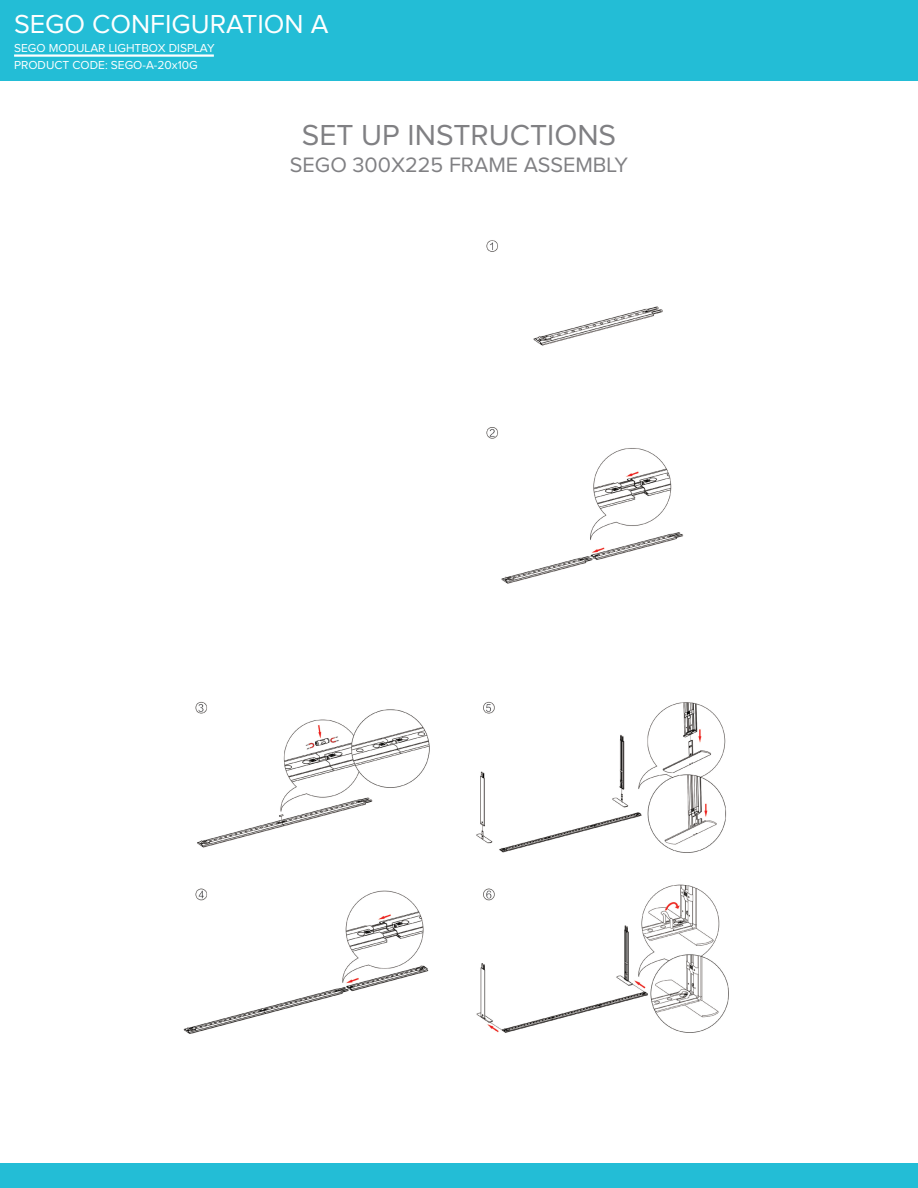
<style>
.page{position:relative;width:918px;height:1188px;background:#fff}
.page>*{position:absolute;margin:0;border:0;box-sizing:border-box;transform-origin:0 0}
.Category_Sub_Title_2{font:30px "Proxima Nova";color:#808083}
.Category_Sub_Title_2-2{font:27px "Proxima Nova";color:#fff}
.t1{font:21.6px "Proxima Nova";color:#808083}
.top_page_name_regula{font:12px "Proxima Nova";color:#fff}
</style>
<div class="page">
<div style="left:0;top:1164px;width:918px;height:24px;background:#23bdd6"></div>
<img style="left:486px;top:240px;width:198px;height:344px">
<img style="left:183px;top:701px;width:546px;height:333px">
<div style="left:0;top:0;width:918px;height:81px;background:#23bdd6"></div>
<hr style="left:14px;top:54px;width:200px;height:3px;background:#fff">
<p class="Category_Sub_Title_2-2" style="left:14px;top:12px;width:316px">SEGO CONFIGURATION A</p>
<p class="top_page_name_regula" style="left:14px;top:60px;width:185px">PRODUCT CODE: SEGO-A-20x10G</p>
<p class="top_page_name_regula" style="left:14px;top:42px;width:202px">SEGO MODULAR LIGHTBOX DISPLAY</p>
<p class="Category_Sub_Title_2" style="left:302px;top:121px;width:316px">SET UP INSTRUCTIONS</p>
<p class="t1" style="left:290px;top:155px;width:340px">SEGO 300X225 FRAME ASSEMBLY</p>
</div>
